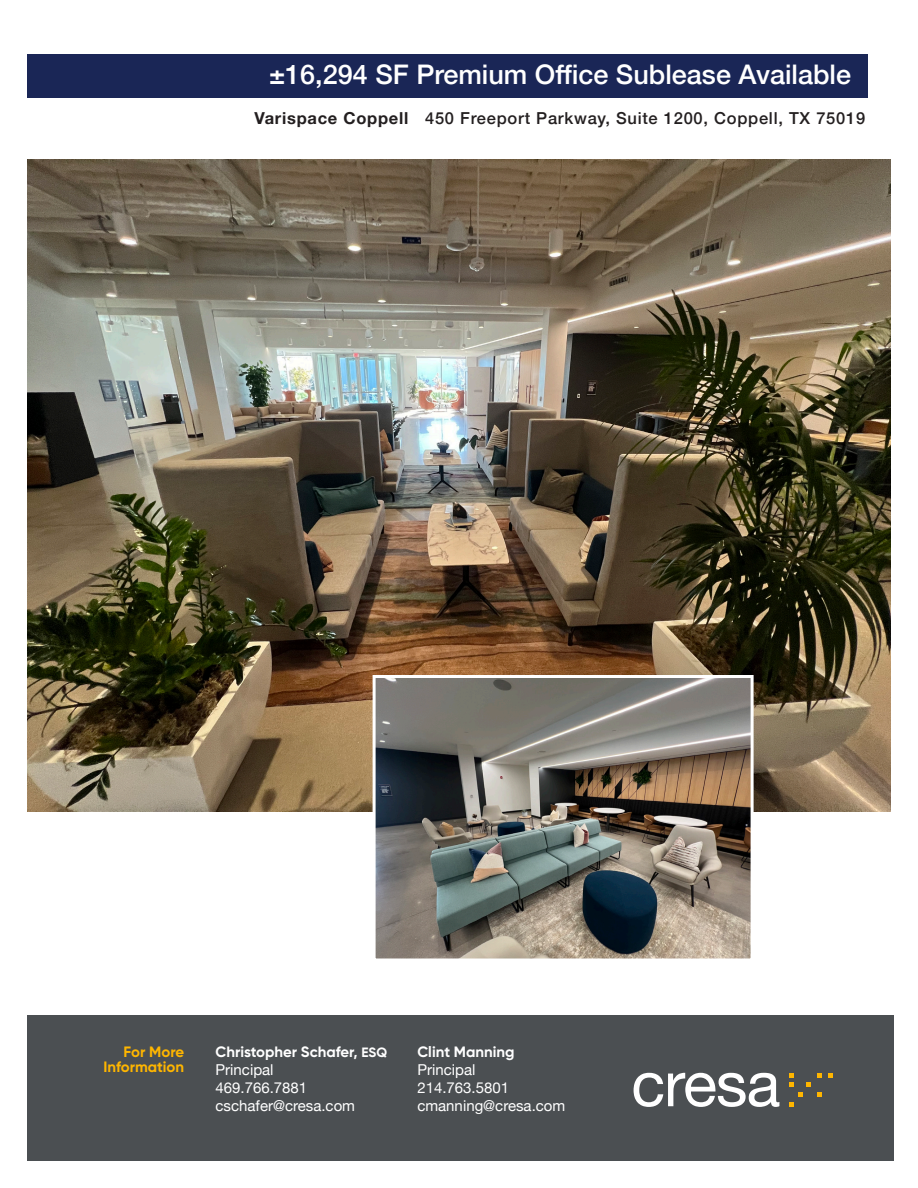
<style>
.page{position:relative;width:918px;height:1188px;background:#fff}
.page>*{position:absolute;margin:0;border:0;box-sizing:border-box;transform-origin:0 0}
.t1{font:500 27px "Helvetica Neue";color:#fff}
.t2{font:500 16.5px "Helvetica Neue";letter-spacing:.045em;color:#231f20}
.Text_White{font:15px "Helvetica Neue";color:#fff}
.Text_White-2{font:700 15px "Gilroy";color:#fff}
.t3{font:700 15px "Gilroy";color:#ffb600}
.s1{font-weight:700}
.s2{font-size:13.5px}
</style>
<div class="page">
<div style="left:27px;top:1015px;width:867px;height:146px;background:#4b4f52"></div>
<svg style="left:634px;top:1073px;width:145px;height:34px"></svg>
<svg style="left:789px;top:1073px;width:22px;height:34px"></svg>
<svg style="left:817px;top:1073px;width:5px;height:4px"></svg>
<svg style="left:817px;top:1092px;width:5px;height:5px"></svg>
<svg style="left:828px;top:1073px;width:4px;height:4px"></svg>
<div style="left:27px;top:54px;width:840px;height:43px;background:#1a2656"></div>
<img style="left:27px;top:160px;width:864px;height:652px">
<img style="left:377px;top:679px;width:373px;height:279px">
<div style="left:373px;top:675px;width:381px;height:287px;border:3px solid #fff"></div>
<p class="t1" style="left:269px;top:53px;width:584px">±16,294 SF Premium Office Sublease Available</p>
<p class="t2" style="left:254px;top:105px;width:612px"><span class="s1">Varispace Coppell</span> 450 Freeport Parkway, Suite 1200, Coppell, TX 75019</p>
<p class="t3" style="left:123px;top:1042px;width:62px">For More</p>
<p class="t3" style="left:103px;top:1057px;width:82px">Information</p>
<p class="Text_White-2" style="left:216px;top:1042px;width:173px">Christopher Schafer, <span class="s2">ESQ</span></p>
<p class="Text_White" style="left:216px;top:1059px;width:60px">Principal</p>
<p class="Text_White" style="left:216px;top:1077px;width:93px">469.766.7881</p>
<p class="Text_White" style="left:216px;top:1095px;width:141px">cschafer@cresa.com</p>
<p class="Text_White-2" style="left:417px;top:1042px;width:99px">Clint Manning</p>
<p class="Text_White" style="left:417px;top:1059px;width:60px">Principal</p>
<p class="Text_White" style="left:417px;top:1077px;width:93px">214.763.5801</p>
<p class="Text_White" style="left:417px;top:1095px;width:149px">cmanning@cresa.com</p>
</div>
